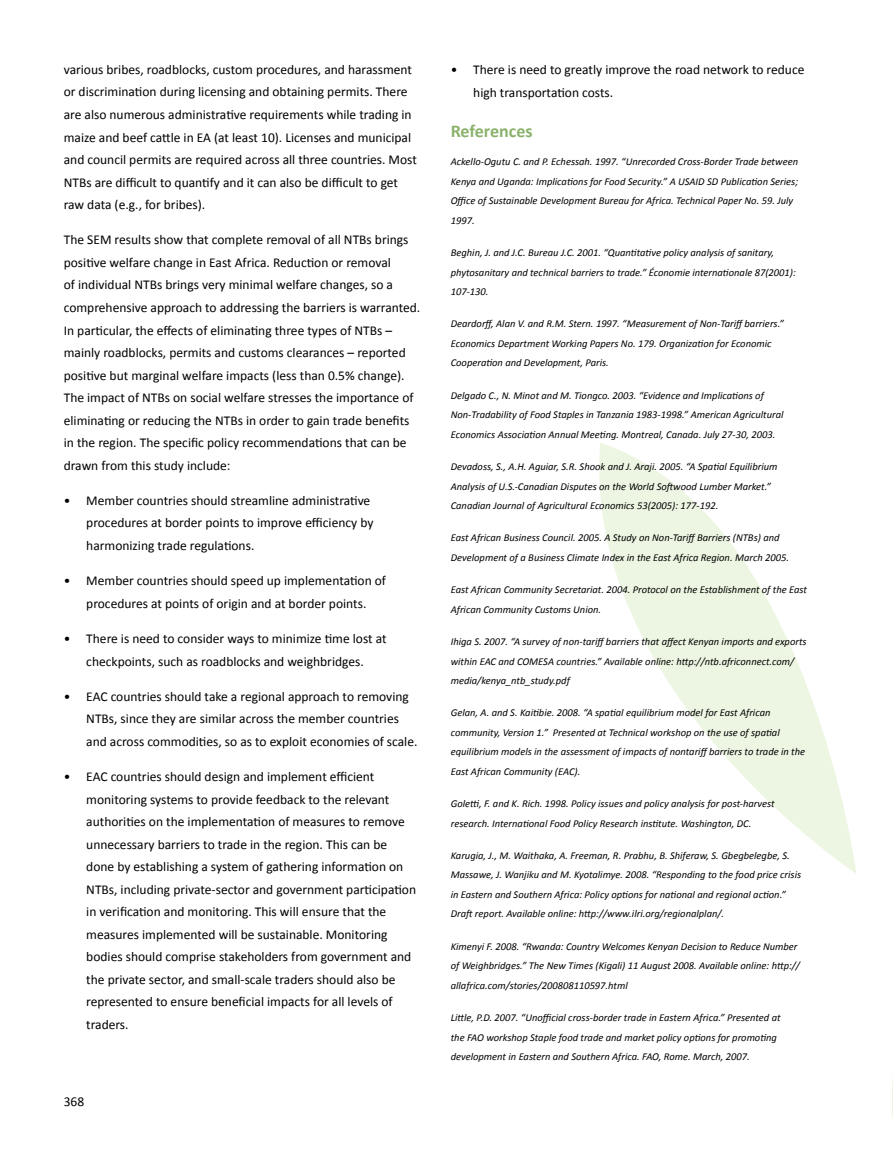
<style>
.page{position:relative;width:893px;height:1149px;background:#fff}
.page>*{position:absolute;margin:0;border:0;box-sizing:border-box;transform-origin:0 0}
.t1{font:700 18px "Calibri";color:#8bb26b}
.t2{font:13.5px/22.5px "Calibri";color:#000}
.t3{font:italic 10.5px/19.5px "Calibri";color:#000}
</style>
<div class="page">
<svg style="left:599px;top:443px;width:257px;height:430px"></svg>
<svg style="left:892px;top:1076px;width:1px;height:41px"></svg>
<p class="t2" style="left:64px;top:58px;width:355px">various bribes, roadblocks, custom procedures, and harassment or discrimination during licensing and obtaining permits. There are also numerous administrative requirements while trading in maize and beef cattle in EA (at least 10). Licenses and municipal and council permits are required across all three countries. Most NTBs are difficult to quantify and it can also be difficult to get raw data (e.g., for bribes).</p>
<p class="t2" style="left:64px;top:228px;width:358px">The SEM results show that complete removal of all NTBs brings positive welfare change in East Africa. Reduction or removal<br>of individual NTBs brings very minimal welfare changes, so a comprehensive approach to addressing the barriers is warranted.<br>In particular, the effects of eliminating three types of NTBs – mainly roadblocks, permits and customs clearances – reported positive but marginal welfare impacts (less than 0.5% change).<br>The impact of NTBs on social welfare stresses the importance of eliminating or reducing the NTBs in order to gain trade benefits in the region. The specific policy recommendations that can be drawn from this study include:</p>
<p class="t2" style="left:86px;top:488px;width:289px;text-indent:-23px">• Member countries should streamline administrative procedures at border points to improve efficiency by harmonizing trade regulations.</p>
<p class="t2" style="left:64px;top:568px;width:324px;text-align:center">• Member countries should speed up implementation of procedures at points of origin and at border points.</p>
<p class="t2" style="left:64px;top:626px;width:324px;text-align:center">• There is need to consider ways to minimize time lost at checkpoints, such as roadblocks and weighbridges.</p>
<p class="t2" style="left:86px;top:684px;width:333px;text-indent:-23px">• EAC countries should take a regional approach to removing<br>NTBs, since they are similar across the member countries and across commodities, so as to exploit economies of scale.</p>
<p class="t2" style="left:86px;top:764px;width:331px;text-indent:-23px">• EAC countries should design and implement efficient monitoring systems to provide feedback to the relevant authorities on the implementation of measures to remove unnecessary barriers to trade in the region. This can be done by establishing a system of gathering information on NTBs, including private-sector and government participation in verification and monitoring. This will ensure that the measures implemented will be sustainable. Monitoring bodies should comprise stakeholders from government and the private sector, and small-scale traders should also be represented to ensure beneficial impacts for all levels of traders.</p>
<p class="t2" style="left:64px;top:1089px;width:22px">368</p>
<p class="t2" style="left:473px;top:58px;width:333px;text-indent:-23px">• There is need to greatly improve the road network to reduce high transportation costs.</p>
<h1 class="t1" style="left:451px;top:120px;width:83px">References</h1>
<p class="t3" style="left:451px;top:151px;width:349px">Ackello-Ogutu C. and P. Echessah. 1997. “Unrecorded Cross-Border Trade between Kenya and Uganda: Implications for Food Security.” A USAID SD Publication Series; Office of Sustainable Development Bureau for Africa. Technical Paper No. 59. July 1997.</p>
<p class="t3" style="left:451px;top:242px;width:347px">Beghin, J. and J.C. Bureau J.C. 2001. “Quantitative policy analysis of sanitary, phytosanitary and technical barriers to trade.” Économie internationale 87(2001):<br>107-130.</p>
<p class="t3" style="left:451px;top:313px;width:335px">Deardorff, Alan V. and R.M. Stern. 1997. “Measurement of Non-Tariff barriers.”<br>Economics Department Working Papers No. 179. Organization for Economic<br>Cooperation and Development, Paris.</p>
<p class="t3" style="left:451px;top:385px;width:334px">Delgado C., N. Minot and M. Tiongco. 2003. “Evidence and Implications of<br>Non-Tradability of Food Staples in Tanzania 1983-1998.” American Agricultural<br>Economics Association Annual Meeting. Montreal, Canada. July 27-30, 2003.</p>
<p class="t3" style="left:451px;top:456px;width:328px">Devadoss, S., A.H. Aguiar, S.R. Shook and J. Araji. 2005. “A Spatial Equilibrium<br>Analysis of U.S.-Canadian Disputes on the World Softwood Lumber Market.”<br>Canadian Journal of Agricultural Economics 53(2005): 177-192.</p>
<p class="t3" style="left:451px;top:527px;width:340px">East African Business Council. 2005. A Study on Non-Tariff Barriers (NTBs) and<br>Development of a Business Climate Index in the East Africa Region. March 2005.</p>
<p class="t3" style="left:451px;top:579px;width:358px">East African Community Secretariat. 2004. Protocol on the Establishment of the East<br>African Community Customs Union.</p>
<p class="t3" style="left:451px;top:631px;width:357px">Ihiga S. 2007. “A survey of non-tariff barriers that affect Kenyan imports and exports within EAC and COMESA countries.” Available online: http://ntb.africonnect.com/ media/kenya_ntb_study.pdf</p>
<p class="t3" style="left:451px;top:702px;width:356px">Gelan, A. and S. Kaitibie. 2008. “A spatial equilibrium model for East African community, Version 1.” Presented at Technical workshop on the use of spatial equilibrium models in the assessment of impacts of nontariff barriers to trade in the East African Community (EAC).</p>
<p class="t3" style="left:451px;top:793px;width:325px">Goletti, F. and K. Rich. 1998. Policy issues and policy analysis for post-harvest research. International Food Policy Research institute. Washington, DC.</p>
<p class="t3" style="left:451px;top:844px;width:352px">Karugia, J., M. Waithaka, A. Freeman, R. Prabhu, B. Shiferaw, S. Gbegbelegbe, S.<br>Massawe, J. Wanjiku and M. Kyotalimye. 2008. “Responding to the food price crisis in Eastern and Southern Africa: Policy options for national and regional action.” Draft report. Available online: http://www.ilri.org/regionalplan/.</p>
<p class="t3" style="left:451px;top:935px;width:351px">Kimenyi F. 2008. “Rwanda: Country Welcomes Kenyan Decision to Reduce Number of Weighbridges.” The New Times (Kigali) 11 August 2008. Available online: http:// allafrica.com/stories/200808110597.html</p>
<p class="t3" style="left:451px;top:1006px;width:331px">Little, P.D. 2007. “Unofficial cross-border trade in Eastern Africa.” Presented at the FAO workshop Staple food trade and market policy options for promoting development in Eastern and Southern Africa. FAO, Rome. March, 2007.</p>
</div>
